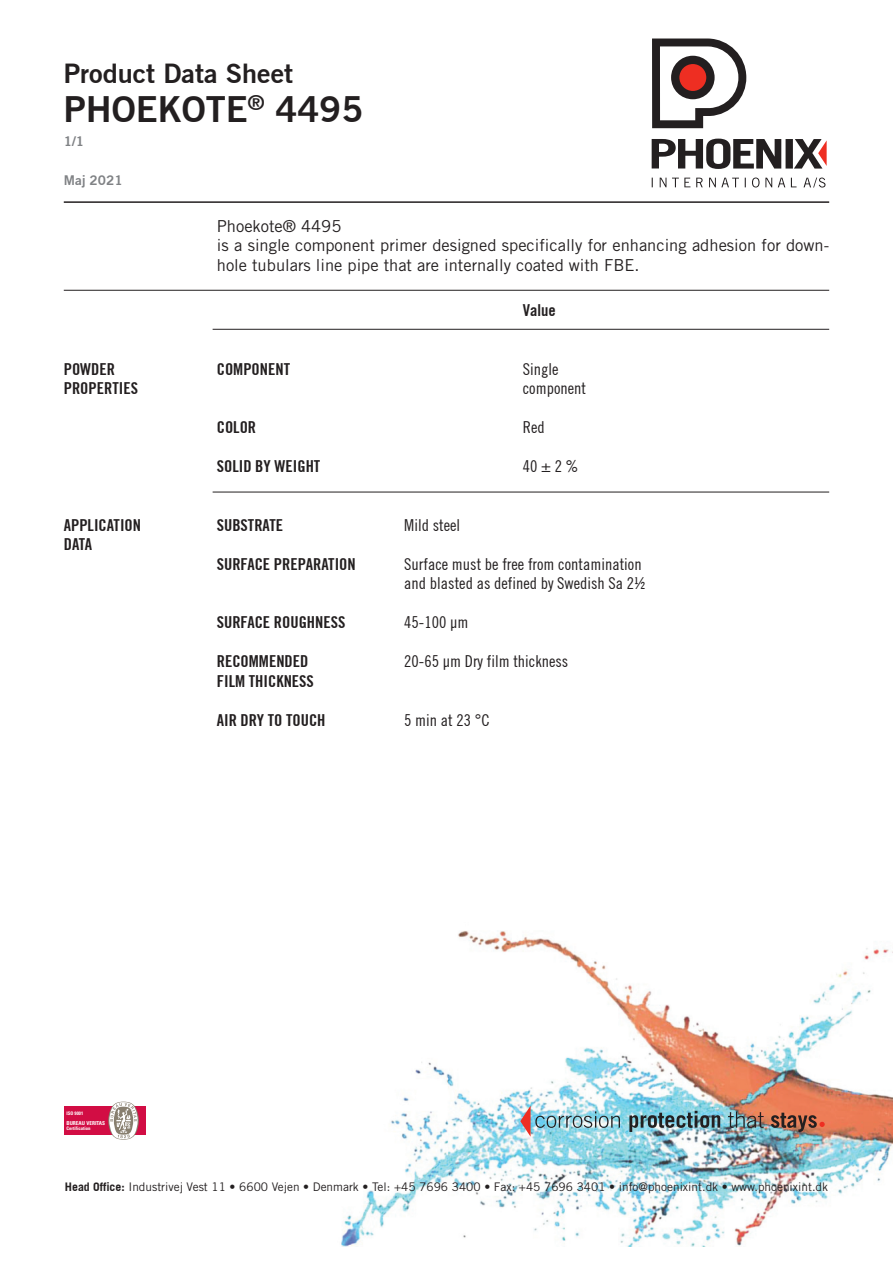
<style>
.page{position:relative;width:893px;height:1263px;background:#fff}
.page>*{position:absolute;margin:0;border:0;box-sizing:border-box;transform-origin:0 0}
.Phoenix_header{font:700 36px "Trade Gothic No.2";color:#231f20}
.Product_data_sheet{font:700 27px "Trade Gothic No.2";color:#231f20}
.Phoenix_Brødtekst{font:condensed 16.5px "Trade Gothic No.18";color:#231f20}
.Phoenix_Brødtekst-2{font:700 condensed 16.5px "Trade Gothic No.20";color:#231f20}
.Phoenix_Brødtekst-3{font:16.5px/19.5px "Trade Gothic";color:#231f20}
.Phoenix_mellemrubrik{font:700 condensed 16.5px "Trade Gothic No.20";color:#231f20}
.dato_linje{font:700 13.5px "Trade Gothic No.2";color:#808285}
.t1{font:11.85px "Trade Gothic";color:#231f20}
.t2{font:700 condensed 5.4px "Univers";color:#fff}
.t3{font:700 condensed 4.8px "Univers";color:#fff}
.s1{font-weight:700}
</style>
<div class="page">
<svg style="left:652px;top:39px;width:95px;height:89px"></svg>
<svg style="left:652px;top:139px;width:129px;height:30px"></svg>
<div style="left:785px;top:139px;width:8px;height:30px;background:#231f20"></div>
<svg style="left:660px;top:178px;width:6px;height:9px"></svg>
<svg style="left:672px;top:178px;width:18px;height:9px"></svg>
<svg style="left:696px;top:178px;width:7px;height:9px"></svg>
<svg style="left:709px;top:178px;width:30px;height:9px"></svg>
<svg style="left:752px;top:178px;width:7px;height:9px"></svg>
<svg style="left:765px;top:178px;width:7px;height:9px"></svg>
<svg style="left:778px;top:178px;width:7px;height:9px"></svg>
<svg style="left:791px;top:178px;width:5px;height:9px"></svg>
<svg style="left:803px;top:178px;width:22px;height:10px"></svg>
<svg style="left:794px;top:139px;width:33px;height:30px"></svg>
<hr style="left:64px;top:201px;width:765px;height:2px;background:#231f20">
<img style="left:341px;top:930px;width:552px;height:316px">
<div style="left:64px;top:1106px;width:82px;height:29px;background:#d20d44"></div>
<svg style="left:108px;top:1101px;width:31px;height:39px"></svg>
<svg style="left:629px;top:1111px;width:91px;height:21px;background:#6c949f"></svg>
<svg style="left:728px;top:1111px;width:36px;height:17px"></svg>
<svg style="left:771px;top:1113px;width:54px;height:19px"></svg>
<svg style="left:520px;top:1106px;width:100px;height:31px;background:#a2c4ce"></svg>
<hr style="left:64px;top:290px;width:765px;height:1px;background:#231f20">
<hr style="left:213px;top:329px;width:616px;height:1px;background:#231f20">
<hr style="left:213px;top:492px;width:616px;height:1px;background:#231f20">
<p class="Product_data_sheet" style="left:64px;top:57px;width:231px">Product Data Sheet</p>
<p class="Phoenix_header" style="left:64px;top:87px;width:301px">PHOEKOTE<sup>®</sup> 4495</p>
<p class="dato_linje" style="left:64px;top:133px;width:22px">1/1</p>
<p class="dato_linje" style="left:64px;top:172px;width:60px">Maj 2021</p>
<p class="Phoenix_Brødtekst-3" style="left:217px;top:216px;width:126px">Phoekote® 4495</p>
<p class="Phoenix_Brødtekst-3" style="left:217px;top:235px;width:614px">is a single component primer designed specifically for enhancing adhesion for down&shy;hole tubulars line pipe that are internally coated with FBE.</p>
<p class="Phoenix_mellemrubrik" style="left:523px;top:300px;width:34px">Value</p>
<p class="Phoenix_Brødtekst-2" style="left:64px;top:359px;width:53px">POWDER</p>
<p class="Phoenix_Brødtekst-2" style="left:217px;top:359px;width:75px">COMPONENT</p>
<p class="Phoenix_Brødtekst" style="left:523px;top:359px;width:37px">Single</p>
<p class="Phoenix_Brødtekst-2" style="left:64px;top:378px;width:76px">PROPERTIES</p>
<p class="Phoenix_Brødtekst" style="left:523px;top:378px;width:65px">component</p>
<p class="Phoenix_Brødtekst-2" style="left:217px;top:417px;width:41px">COLOR</p>
<p class="Phoenix_Brødtekst" style="left:523px;top:417px;width:23px">Red</p>
<p class="Phoenix_Brødtekst-2" style="left:217px;top:456px;width:105px">SOLID BY WEIGHT</p>
<p class="Phoenix_Brødtekst" style="left:523px;top:456px;width:57px">40 ± 2 %</p>
<p class="Phoenix_Brødtekst-2" style="left:64px;top:515px;width:79px">APPLICATION</p>
<p class="Phoenix_Brødtekst-2" style="left:217px;top:515px;width:68px">SUBSTRATE</p>
<p class="Phoenix_Brødtekst" style="left:404px;top:515px;width:57px">Mild steel</p>
<p class="Phoenix_Brødtekst-2" style="left:64px;top:534px;width:30px">DATA</p>
<p class="Phoenix_Brødtekst-2" style="left:217px;top:554px;width:140px">SURFACE PREPARATION</p>
<p class="Phoenix_Brødtekst" style="left:404px;top:554px;width:239px">Surface must be free from contamination</p>
<p class="Phoenix_Brødtekst" style="left:404px;top:573px;width:242px">and blasted as defined by Swedish Sa 2½</p>
<p class="Phoenix_Brødtekst-2" style="left:217px;top:612px;width:130px">SURFACE ROUGHNESS</p>
<p class="Phoenix_Brødtekst" style="left:404px;top:612px;width:66px">45-100 μm</p>
<p class="Phoenix_Brødtekst-2" style="left:217px;top:651px;width:93px">RECOMMENDED</p>
<p class="Phoenix_Brødtekst" style="left:404px;top:651px;width:166px">20-65 μm Dry film thickness</p>
<p class="Phoenix_Brødtekst-2" style="left:217px;top:671px;width:99px">FILM THICKNESS</p>
<p class="Phoenix_Brødtekst-2" style="left:217px;top:710px;width:110px">AIR DRY TO TOUCH</p>
<p class="Phoenix_Brødtekst" style="left:404px;top:710px;width:87px">5 min at 23 °C</p>
<p class="t3" style="left:66px;top:1110px;width:18px">ISO 9001</p>
<p class="t2" style="left:66px;top:1119px;width:40px">BUREAU VERITAS</p>
<p class="t3" style="left:66px;top:1125px;width:26px">Certification</p>
<p class="t1" style="left:65px;top:1179px;width:765px"><span class="s1">Head Office:</span> Industrivej Vest 11 • 6600 Vejen • Denmark • Tel: +45 7696 3400 • Fax: +45 7696 3401 • info@phoenixint.dk • www.phoenixint.dk</p>
</div>
